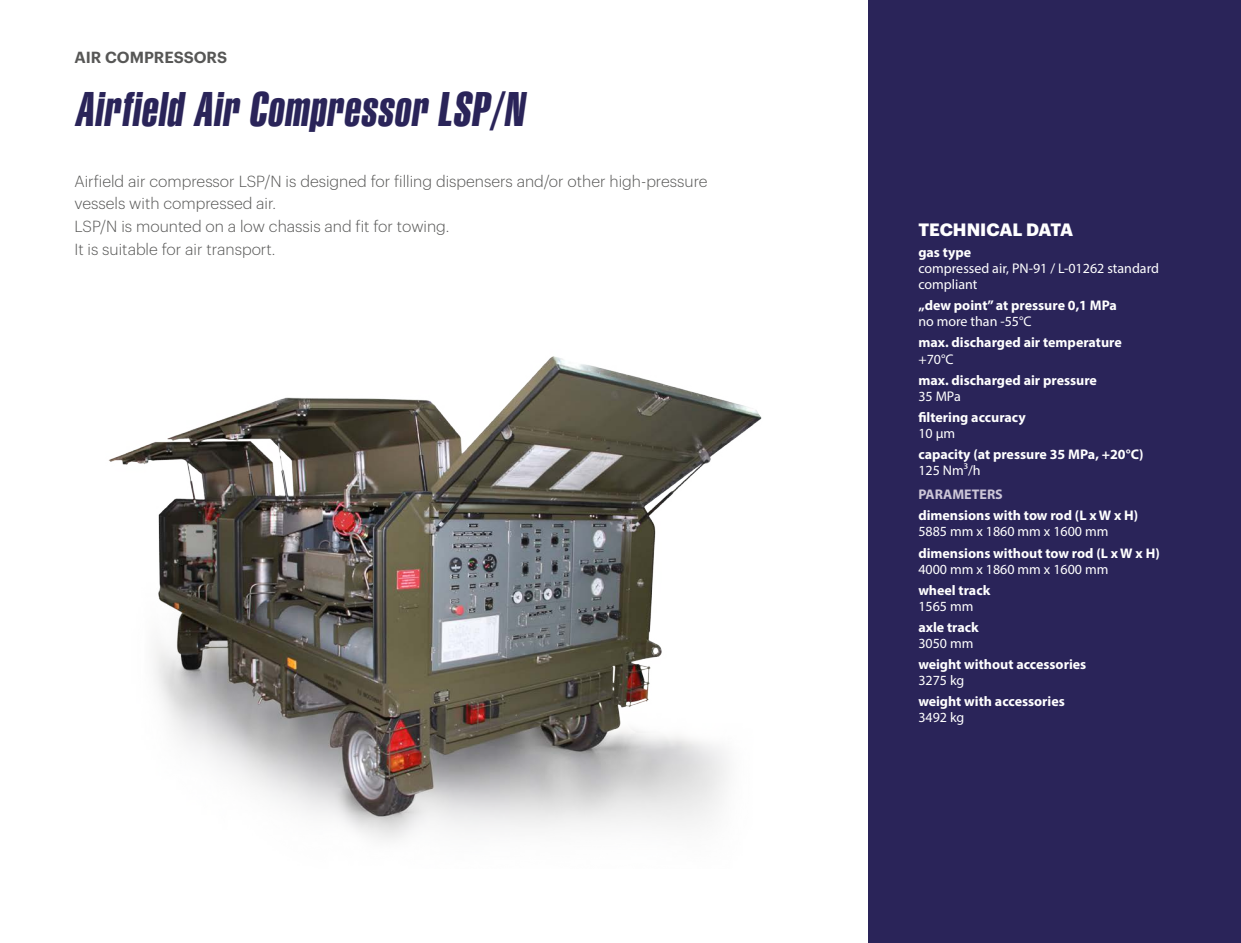
<style>
.page{position:relative;width:1241px;height:943px;background:#fff}
.page>*{position:absolute;margin:0;border:0;box-sizing:border-box;transform-origin:0 0}
.t1{font:47.25px "Swis 911 X Cm EU";color:#2a2459}
.t2{font:700 17.5px "Graphik";color:#fff}
.t3{font:300 15.75px/22.8px "Graphik";color:#575756}
.t4{font:600 15.75px "Graphik";color:#575756}
.t5{font:700 14px "Myriad Pro";color:#fff}
.t6{font:14px/16.1px "Myriad Pro";color:#fff}
.t7{font:700 14px "Myriad Pro";color:#ccc6d7}
</style>
<div class="page">
<div style="left:868px;top:0;width:372px;height:943px;background:#2a2459"></div>
<img style="left:108px;top:356px;width:654px;height:484px">
<p class="t4" style="left:74px;top:45px;width:154px">AIR COMPRESSORS</p>
<h1 class="t1" style="left:74px;top:83px;width:458px">Airfield Air Compressor LSP/N</h1>
<p class="t3" style="left:74px;top:168px;width:634px">Airfield air compressor LSP/N is designed for filling dispensers and/or other high-pressure vessels with compressed air.<br>LSP/N is mounted on a low chassis and fit for towing.<br>It is suitable for air transport.</p>
<p class="t2" style="left:918px;top:216px;width:156px">TECHNICAL DATA</p>
<p class="t5" style="left:918px;top:243px;width:54px">gas type</p>
<p class="t6" style="left:918px;top:260px;width:242px">compressed air, PN-91 / L-01262 standard compliant</p>
<p class="t5" style="left:918px;top:296px;width:200px">„dew point” at pressure 0,1 MPa</p>
<p class="t6" style="left:918px;top:313px;width:115px">no more than -55°C</p>
<p class="t5" style="left:918px;top:333px;width:205px">max. discharged air temperature</p>
<p class="t6" style="left:918px;top:350px;width:37px">+70°C</p>
<p class="t5" style="left:918px;top:371px;width:180px">max. discharged air pressure</p>
<p class="t6" style="left:918px;top:388px;width:44px">35 MPa</p>
<p class="t5" style="left:918px;top:408px;width:109px">filtering accuracy</p>
<p class="t6" style="left:918px;top:425px;width:38px">10 μm</p>
<p class="t5" style="left:918px;top:445px;width:227px">capacity (at pressure 35 MPa, +20°C)</p>
<p class="t6" style="left:918px;top:462px;width:64px">125 Nm³/h</p>
<p class="t7" style="left:918px;top:485px;width:86px">PARAMETERS</p>
<p class="t5" style="left:918px;top:506px;width:221px">dimensions with tow rod (L x W x H)</p>
<p class="t6" style="left:918px;top:523px;width:191px">5885 mm x 1860 mm x 1600 mm</p>
<p class="t5" style="left:918px;top:543px;width:243px">dimensions without tow rod (L x W x H)</p>
<p class="t6" style="left:918px;top:560px;width:191px">4000 mm x 1860 mm x 1600 mm</p>
<p class="t5" style="left:918px;top:581px;width:73px">wheel track</p>
<p class="t6" style="left:918px;top:598px;width:57px">1565 mm</p>
<p class="t5" style="left:918px;top:618px;width:62px">axle track</p>
<p class="t6" style="left:918px;top:635px;width:57px">3050 mm</p>
<p class="t5" style="left:918px;top:655px;width:169px">weight without accessories</p>
<p class="t6" style="left:918px;top:672px;width:48px">3275 kg</p>
<p class="t5" style="left:918px;top:692px;width:148px">weight with accessories</p>
<p class="t6" style="left:918px;top:709px;width:48px">3492 kg</p>
</div>
